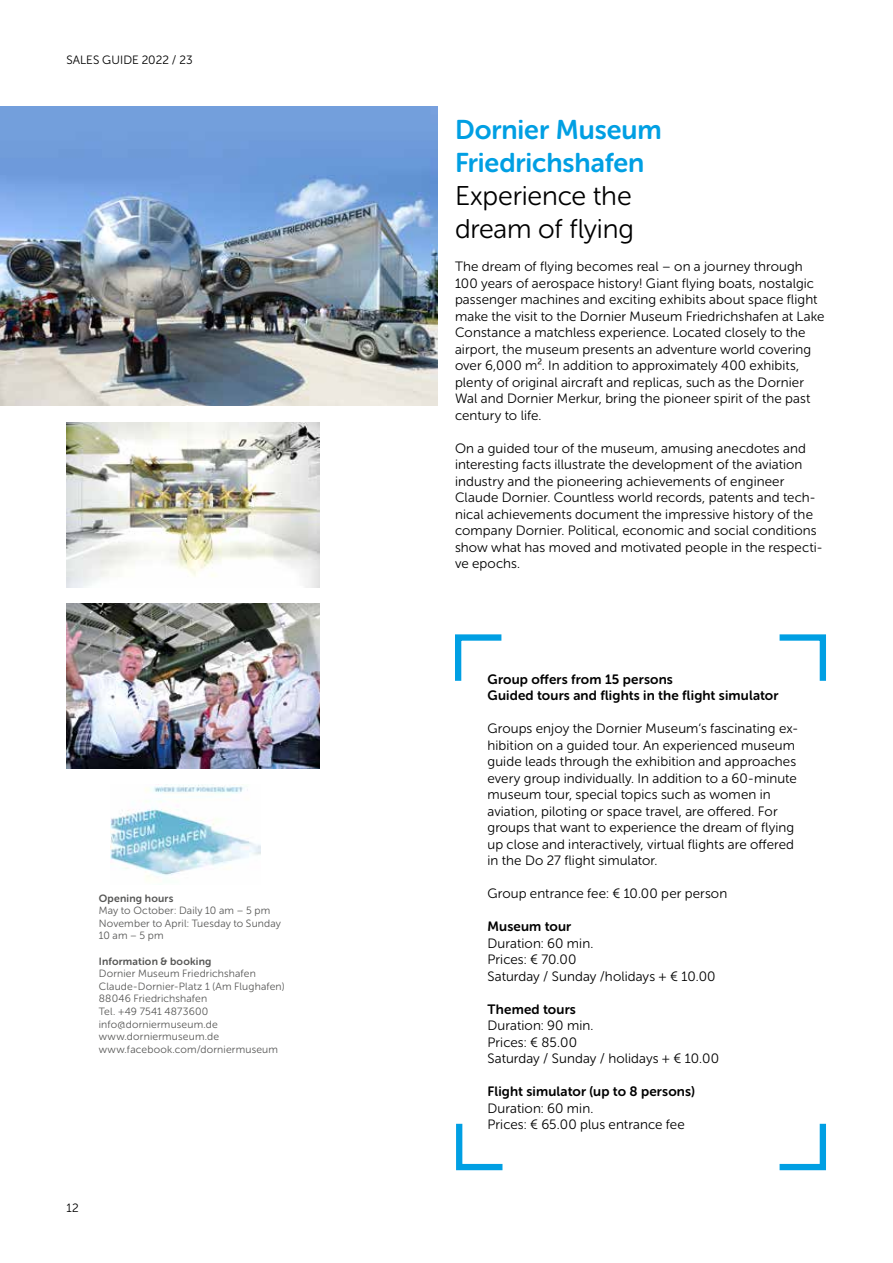
<style>
.page{position:relative;width:893px;height:1263px;background:#fff}
.page>*{position:absolute;margin:0;border:0;box-sizing:border-box;transform-origin:0 0}
.t1{font:27px/33px "Museo Sans Rounded 700";letter-spacing:-.005em;color:#009fe3}
.t2{font:27px/33px "Museo Sans Rounded 300";letter-spacing:-.005em;color:#000}
.t3{font:13.5px/16.5px "Museo Sans Rounded 300";letter-spacing:.005em;color:#000}
.t4{font:13.5px/16.5px "Museo Sans Rounded 700";letter-spacing:.01em;color:#000}
.t5{font:12px "Museo Sans Rounded 300";letter-spacing:.01em;color:#000}
.t6{font:10.5px/12.6px "Museo Sans Rounded 300";letter-spacing:.02em;color:#575756}
.t7{font:10.5px "Museo Sans Rounded 700";letter-spacing:.02em;color:#575756}
</style>
<div class="page">
<img style="left:66px;top:422px;width:254px;height:165px">
<img style="left:66px;top:604px;width:254px;height:165px">
<img style="left:0;top:106px;width:438px;height:300px">
<img style="left:111px;top:785px;width:149px;height:96px">
<svg style="left:455px;top:634px;width:47px;height:47px"></svg>
<svg style="left:456px;top:1123px;width:47px;height:48px"></svg>
<svg style="left:779px;top:1123px;width:47px;height:48px"></svg>
<svg style="left:779px;top:634px;width:47px;height:47px"></svg>
<p class="t5" style="left:66px;top:53px;width:128px">SALES GUIDE 2022 / 23</p>
<p class="t7" style="left:99px;top:892px;width:76px">Opening hours</p>
<p class="t6" style="left:99px;top:904px;width:184px">May to October: Daily 10 am – 5 pm<br>November to April: Tuesday to Sunday<br>10 am – 5 pm</p>
<p class="t7" style="left:99px;top:955px;width:114px">Information &amp; booking</p>
<p class="t6" style="left:99px;top:967px;width:187px">Dornier Museum Friedrichshafen<br>Claude-Dornier-Platz 1 (Am Flughafen)<br>88046 Friedrichshafen<br>Tel. +49 7541 4873600 info@dorniermuseum.de www.dorniermuseum.de www.facebook.com/dorniermuseum</p>
<p class="t5" style="left:66px;top:1201px;width:14px">12</p>
<h1 class="t1" style="left:455px;top:114px;width:208px">Dornier Museum<br>Friedrichshafen</h1>
<h1 class="t2" style="left:455px;top:180px;width:180px">Experience the dream of flying</h1>
<p class="t3" style="left:455px;top:259px;width:371px">The dream of flying becomes real – on a journey through 100 years of aerospace history! Giant flying boats, nostalgic passenger machines and exciting exhibits about space flight make the visit to the Dornier Museum Friedrichshafen at Lake Constance a matchless experience. Located closely to the airport, the museum presents an adventure world covering over 6,000 m². In addition to approximately 400 exhibits, plenty of original aircraft and replicas, such as the Dornier Wal and Dornier Merkur, bring the pioneer spirit of the past century to life.</p>
<p class="t3" style="left:455px;top:440px;width:369px">On a guided tour of the museum, amusing anecdotes and interesting facts illustrate the development of the aviation industry and the pioneering achievements of engineer Claude Dornier. Countless world records, patents and tech&shy;nical achievements document the impressive history of the company Dornier. Political, economic and social conditions show what has moved and motivated people in the respecti&shy;ve epochs.</p>
<p class="t4" style="left:487px;top:671px;width:293px">Group offers from 15 persons<br>Guided tours and flights in the flight simulator</p>
<p class="t3" style="left:487px;top:721px;width:312px">Groups enjoy the Dornier Museum‘s fascinating ex&shy;hibition on a guided tour. An experienced museum guide leads through the exhibition and approaches every group individually. In addition to a 60-minute museum tour, special topics such as women in aviation, piloting or space travel, are offered. For groups that want to experience the dream of flying up close and interactively, virtual flights are offered in the Do 27 flight simulator.</p>
<p class="t3" style="left:487px;top:885px;width:241px">Group entrance fee: € 10.00 per person</p>
<p class="t4" style="left:487px;top:918px;width:85px">Museum tour</p>
<p class="t3" style="left:487px;top:935px;width:230px">Duration: 60 min.<br>Prices: € 70.00<br>Saturday / Sunday /holidays + € 10.00</p>
<p class="t4" style="left:487px;top:1001px;width:90px">Themed tours</p>
<p class="t3" style="left:487px;top:1017px;width:233px">Duration: 90 min.<br>Prices: € 85.00<br>Saturday / Sunday / holidays + € 10.00</p>
<p class="t4" style="left:487px;top:1083px;width:209px">Flight simulator (up to 8 persons)</p>
<p class="t3" style="left:487px;top:1100px;width:199px">Duration: 60 min.<br>Prices: € 65.00 plus entrance fee</p>
</div>
